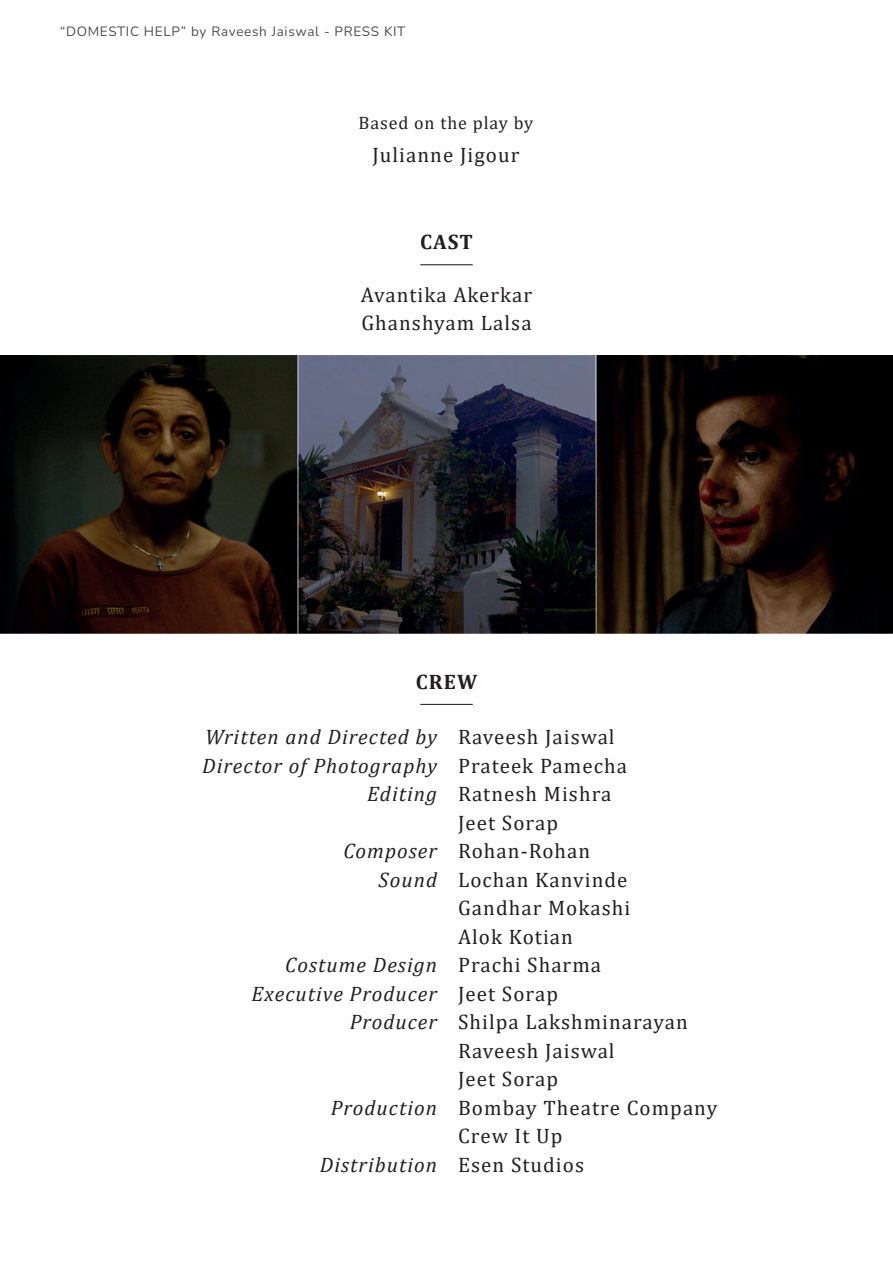
<style>
.page{position:relative;width:893px;height:1263px;background:#fff}
.page>*{position:absolute;margin:0;border:0;box-sizing:border-box;transform-origin:0 0}
.t1{font:21px/28.5px "Cambria";letter-spacing:.05em;color:#231f20}
.t2{font:italic 21px/28.5px "Cambria";letter-spacing:.05em;color:#231f20;text-align:right}
.t3{font:700 21px "Cambria";letter-spacing:.05em;color:#231f20}
.t4{font:18px "Cambria";letter-spacing:.05em;color:#231f20}
.t5{font:200 13.5px "Nunito";letter-spacing:.05em;color:#4f4e4e}
</style>
<div class="page">
<hr style="left:420px;top:704px;width:53px;height:1px;background:#231f20">
<hr style="left:420px;top:264px;width:53px;height:1px;background:#231f20">
<img style="left:0;top:355px;width:893px;height:278px">
<p class="t5" style="left:60px;top:22px;width:347px">“DOMESTIC HELP” by Raveesh Jaiswal - PRESS KIT</p>
<p class="t4" style="left:358px;top:112px;width:176px">Based on the play by</p>
<p class="t1" style="left:372px;top:140px;width:148px">Julianne Jigour</p>
<p class="t3" style="left:420px;top:227px;width:54px">CAST</p>
<p class="t1" style="left:361px;top:280px;width:173px">Avantika Akerkar<br>Ghanshyam Lalsa</p>
<p class="t3" style="left:416px;top:667px;width:63px">CREW</p>
<p class="t2" style="left:202px;top:722px;width:236px">Written and Directed by<br>Director of Photography<br>Editing</p>
<p class="t2" style="left:343px;top:836px;width:95px">Composer<br>Sound</p>
<p class="t2" style="left:251px;top:950px;width:187px">Costume Design<br>Executive Producer<br>Producer</p>
<p class="t2" style="left:331px;top:1092px;width:108px">Production</p>
<p class="t2" style="left:320px;top:1149px;width:119px">Distribution</p>
<p class="t1" style="left:458px;top:723px;width:261px">Raveesh Jaiswal<br>Prateek Pamecha<br>Ratnesh Mishra<br>Jeet Sorap<br>Rohan-Rohan<br>Lochan Kanvinde<br>Gandhar Mokashi<br>Alok Kotian<br>Prachi Sharma<br>Jeet Sorap<br>Shilpa Lakshminarayan<br>Raveesh Jaiswal<br>Jeet Sorap<br>Bombay Theatre Company<br>Crew It Up<br>Esen Studios</p>
</div>
